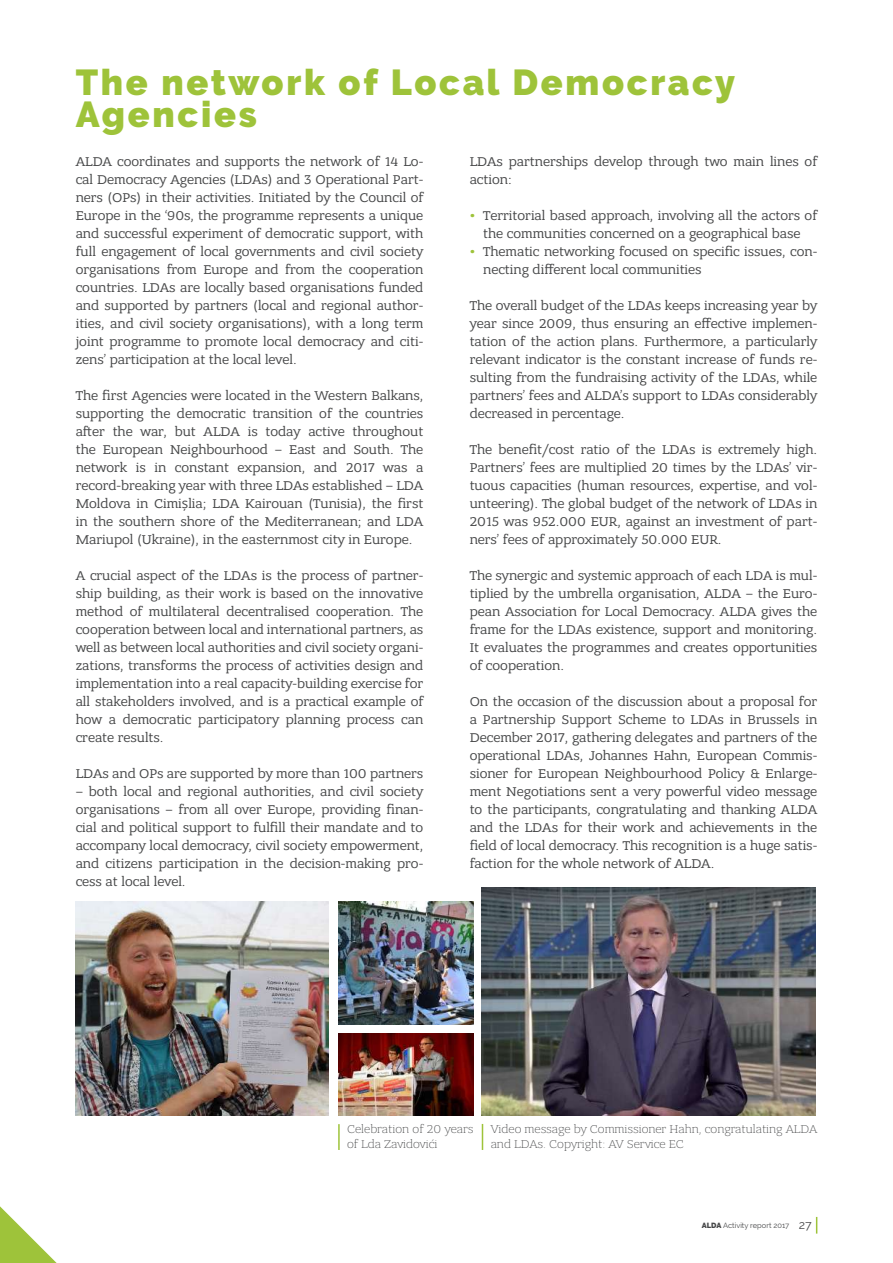
<style>
.page{position:relative;width:893px;height:1263px;background:#fff}
.page>*{position:absolute;margin:0;border:0;box-sizing:border-box;transform-origin:0 0}
.t1{font:900 36px/31.5px "Raleway";letter-spacing:.075em;color:#9ec33a}
.t2{font:13.5px/18px "Bandera Pro";color:#464748;text-align:justify}
.t3{font:300 12px/15px "Bandera Pro";color:#464748}
.t4{font:7.5px "Raleway";color:#464748}
.s1{font-family:"Open Sans"}
.s2{font-weight:700;color:#9ec33a}
.s3{font-weight:900}
.s4{font-size:12px}
</style>
<div class="page">
<svg style="left:0;top:1206px;width:57px;height:57px"></svg>
<svg style="left:816px;top:1217px;width:1px;height:16px"></svg>
<img style="left:482px;top:887px;width:334px;height:228px">
<svg style="left:482px;top:1124px;width:1px;height:26px"></svg>
<img style="left:338px;top:1034px;width:135px;height:81px">
<hr style="left:338px;top:1124px;width:2px;height:26px;background:#9ec33a">
<img style="left:76px;top:902px;width:252px;height:213px">
<img style="left:338px;top:902px;width:135px;height:123px">
<h1 class="t1" style="left:76px;top:67px;width:661px">The network of Local Democracy<br>Agencies</h1>
<p class="t2" style="left:76px;top:152px;width:349px">ALDA coordinates and supports the network of 14 Lo&shy;cal Democracy Agencies (LDAs) and 3 Operational Part&shy;ners (OPs) in their activities. Initiated by the Council of Europe in the ‘90s, the programme represents a unique and successful experiment of democratic support, with full engagement of local governments and civil society organisations from Europe and from the cooperation countries. LDAs are locally based organisations funded and supported by partners (local and regional author&shy;ities, and civil society organisations), with a long term joint programme to promote local democracy and citi&shy;zens’ participation at the local level.</p>
<p class="t2" style="left:76px;top:386px;width:349px">The first Agencies were located in the Western Balkans, supporting the democratic transition of the countries after the war, but ALDA is today active throughout the European Neighbourhood – East and South. The network is in constant expansion, and 2017 was a record-breaking year with three LDAs established – LDA Moldova in Cimi<span class="s1">ș</span>lia; LDA Kairouan (Tunisia), the first in the southern shore of the Mediterranean; and LDA Mariupol (Ukraine), in the easternmost city in Europe.</p>
<p class="t2" style="left:76px;top:566px;width:349px">A crucial aspect of the LDAs is the process of partner&shy;ship building, as their work is based on the innovative method of multilateral decentralised cooperation. The cooperation between local and international partners, as well as between local authorities and civil society organi&shy;zations, transforms the process of activities design and implementation into a real capacity-building exercise for all stakeholders involved, and is a practical example of how a democratic participatory planning process can create results.</p>
<p class="t2" style="left:76px;top:764px;width:349px">LDAs and OPs are supported by more than 100 partners</p>
<p class="t2" style="left:76px;top:782px;width:349px">– both local and regional authorities, and civil society organisations – from all over Europe, providing finan&shy;cial and political support to fulfill their mandate and to accompany local democracy, civil society empowerment, and citizens participation in the decision-making pro&shy;cess at local level.</p>
<p class="t2" style="left:470px;top:152px;width:349px">LDAs partnerships develop through two main lines of action:</p>
<p class="t2" style="left:470px;top:206px;width:349px;text-align:center"><span class="s2">•</span> Territorial based approach, involving all the actors of the communities concerned on a geographical base</p>
<p class="t2" style="left:483px;top:242px;width:336px;text-indent:-14px"><span class="s2">•</span> Thematic networking focused on specific issues, con&shy;necting different local communities</p>
<p class="t2" style="left:470px;top:296px;width:349px">The overall budget of the LDAs keeps increasing year by year since 2009, thus ensuring an effective implemen&shy;tation of the action plans. Furthermore, a particularly relevant indicator is the constant increase of funds re&shy;sulting from the fundraising activity of the LDAs, while partners’ fees and ALDA’s support to LDAs considerably decreased in percentage.</p>
<p class="t2" style="left:470px;top:440px;width:349px">The benefit/cost ratio of the LDAs is extremely high.<br>Partners’ fees are multiplied 20 times by the LDAs’ vir&shy;tuous capacities (human resources, expertise, and vol&shy;unteering). The global budget of the network of LDAs in 2015 was 952.000 EUR, against an investment of part&shy;ners’ fees of approximately 50.000 EUR.</p>
<p class="t2" style="left:470px;top:566px;width:349px">The synergic and systemic approach of each LDA is mul&shy;tiplied by the umbrella organisation, ALDA – the Euro&shy;pean Association for Local Democracy. ALDA gives the frame for the LDAs existence, support and monitoring.<br>It evaluates the programmes and creates opportunities of cooperation.</p>
<p class="t2" style="left:470px;top:692px;width:349px">On the occasion of the discussion about a proposal for a Partnership Support Scheme to LDAs in Brussels in December 2017, gathering delegates and partners of the operational LDAs, Johannes Hahn, European Commis&shy;sioner for European Neighbourhood Policy &amp; Enlarge&shy;ment Negotiations sent a very powerful video message to the participants, congratulating and thanking ALDA and the LDAs for their work and achievements in the field of local democracy. This recognition is a huge satis&shy;faction for the whole network of ALDA.</p>
<p class="t3" style="left:347px;top:1121px;width:128px">Celebration of 20 years of Lda Zavidovići</p>
<p class="t3" style="left:491px;top:1122px;width:328px">Video message by Commissioner Hahn, congratulating ALDA and LDAs. Copyright: AV Service EC</p>
<p class="t4" style="left:702px;top:1220px;width:112px"><span class="s3">ALDA</span> Activity report 2017 <span class="s4">27</span></p>
</div>
